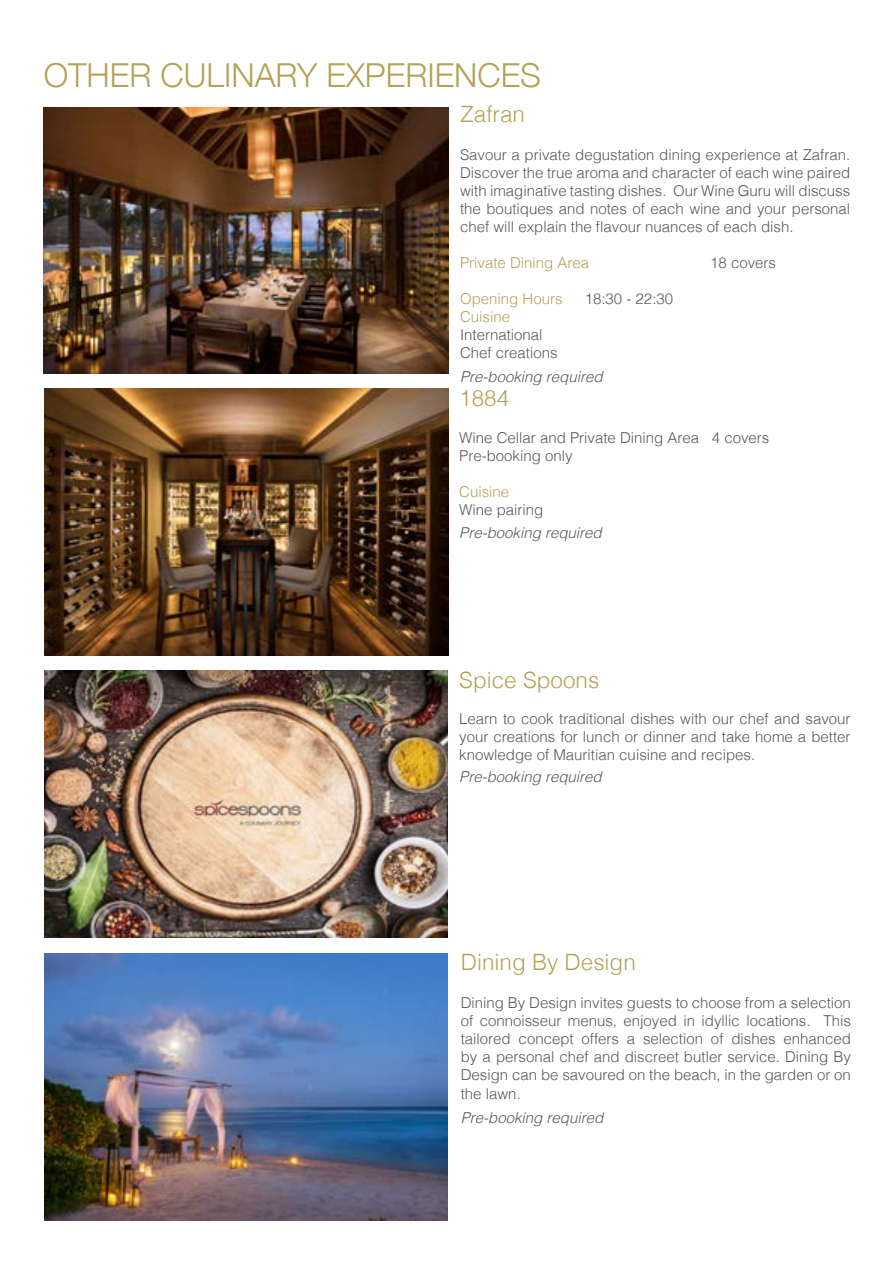
<style>
.page{position:relative;width:893px;height:1263px;background:#fff}
.page>*{position:absolute;margin:0;border:0;box-sizing:border-box;transform-origin:0 0}
.t1{font:300 33px "Helvetica Neue";color:#b3a258}
.t2{font:300 22.5px "Helvetica";color:#b3a258}
.t3{font:300 15px/18px "Helvetica";color:#57585a;text-align:justify}
.t4{font:italic 300 15px "Helvetica";color:#57585a}
.t5{font:300 15px "Helvetica";color:#b3a258}
</style>
<div class="page">
<img style="left:44px;top:107px;width:405px;height:267px">
<img style="left:45px;top:389px;width:404px;height:267px">
<img style="left:44px;top:954px;width:404px;height:267px">
<img style="left:44px;top:670px;width:404px;height:267px">
<p class="t1" style="left:44px;top:48px;width:499px">OTHER CULINARY EXPERIENCES</p>
<p class="t2" style="left:460px;top:95px;width:67px">Zafran</p>
<p class="t3" style="left:460px;top:144px;width:392px">Savour a private degustation dining experience at Zafran.<br>Discover the true aroma and character of each wine paired with imaginative tasting dishes. Our Wine Guru will discuss the boutiques and notes of each wine and your personal chef will explain the flavour nuances of each dish.</p>
<p class="t5" style="left:460px;top:250px;width:131px">Private Dining Area</p>
<p class="t3" style="left:710px;top:252px;width:67px">18 covers</p>
<p class="t5" style="left:460px;top:286px;width:104px">Opening Hours</p>
<p class="t3" style="left:585px;top:288px;width:90px">18:30 - 22:30</p>
<p class="t5" style="left:460px;top:304px;width:52px">Cuisine</p>
<p class="t3" style="left:460px;top:324px;width:84px">International</p>
<p class="t3" style="left:460px;top:342px;width:99px">Chef creations</p>
<p class="t4" style="left:460px;top:364px;width:144px">Pre-booking required</p>
<p class="t2" style="left:459px;top:378px;width:52px">1884</p>
<p class="t3" style="left:459px;top:428px;width:312px">Wine Cellar and Private Dining Area 4 covers</p>
<p class="t3" style="left:459px;top:446px;width:115px">Pre-booking only</p>
<p class="t5" style="left:459px;top:479px;width:52px">Cuisine</p>
<p class="t3" style="left:459px;top:500px;width:86px">Wine pairing</p>
<p class="t4" style="left:459px;top:520px;width:144px">Pre-booking required</p>
<p class="t2" style="left:459px;top:661px;width:142px">Spice Spoons</p>
<p class="t3" style="left:459px;top:709px;width:393px">Learn to cook traditional dishes with our chef and savour your creations for lunch or dinner and take home a better knowledge of Mauritian cuisine and recipes.</p>
<p class="t4" style="left:459px;top:764px;width:144px">Pre-booking required</p>
<p class="t2" style="left:461px;top:942px;width:177px">Dining By Design</p>
<p class="t3" style="left:461px;top:992px;width:392px">Dining By Design invites guests to choose from a selection of connoisseur menus, enjoyed in idyllic locations. This tailored concept offers a selection of dishes enhanced by a personal chef and discreet butler service. Dining By Design can be savoured on the beach, in the garden or on</p>
<p class="t3" style="left:461px;top:1084px;width:62px">the lawn.</p>
<p class="t4" style="left:461px;top:1105px;width:144px">Pre-booking required</p>
</div>
